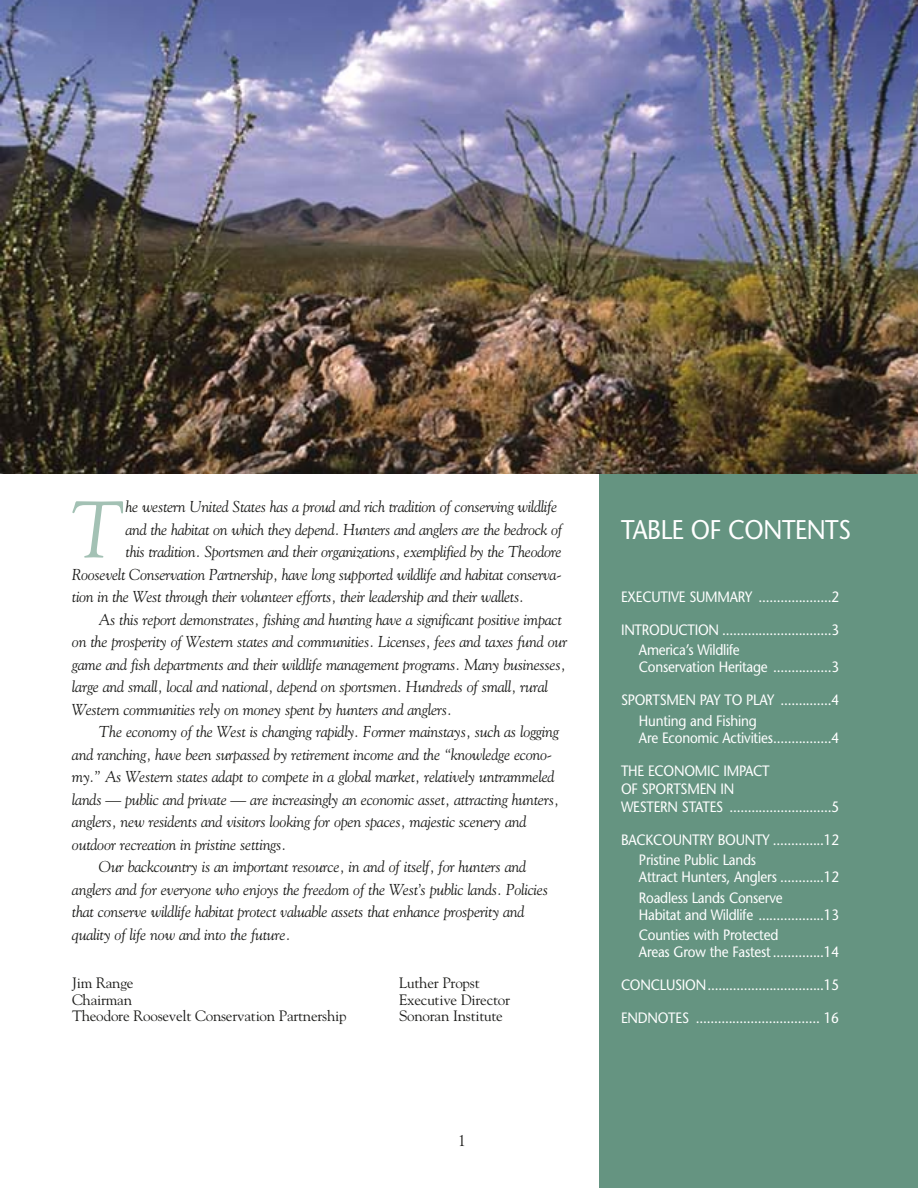
<style>
.page{position:relative;width:918px;height:1188px;background:#fff}
.page>*{position:absolute;margin:0;border:0;box-sizing:border-box;transform-origin:0 0}
.t1{font:italic 79.65px "Goudy";color:#a3c1b4}
.t2{font:27px "Stone Sans";letter-spacing:-.015em;color:#fff;scale:.9 1}
.t3{font:italic 15.75px "Goudy";letter-spacing:-.015em;color:#1b1b19}
.t4{font:15.75px "Goudy";color:#1b1b19}
.t5{font:15px/20.2px "Stone Sans";letter-spacing:-.015em;color:#fff;scale:.9 1}
.t6{font:15px/16.5px "Goudy";letter-spacing:-.015em;color:#1b1b19}
</style>
<div class="page">
<div style="left:599px;top:403px;width:319px;height:785px;background:#659481"></div>
<img style="left:1px;top:0;width:917px;height:474px">
<h1 class="t1" style="left:70px;top:498px;width:55px">T</h1>
<p class="t3" style="left:126px;top:501px;width:433px">he western United States has a proud and rich tradition of conserving wildlife</p>
<p class="t3" style="left:126px;top:523px;width:438px">and the habitat on which they depend. Hunters and anglers are the bedrock of</p>
<p class="t3" style="left:126px;top:546px;width:438px">this tradition. Sportsmen and their organizations, exemplified by the Theodore</p>
<p class="t3" style="left:72px;top:568px;width:491px">Roosevelt Conservation Partnership, have long supported wildlife and habitat conserva-</p>
<p class="t3" style="left:72px;top:591px;width:454px">tion in the West through their volunteer efforts, their leadership and their wallets.</p>
<p class="t3" style="left:99px;top:613px;width:464px">As this report demonstrates, fishing and hunting have a significant positive impact</p>
<p class="t3" style="left:72px;top:636px;width:497px">on the prosperity of Western states and communities. Licenses, fees and taxes fund our</p>
<p class="t3" style="left:72px;top:658px;width:495px">game and fish departments and their wildlife management programs. Many businesses,</p>
<p class="t3" style="left:72px;top:681px;width:478px">large and small, local and national, depend on sportsmen. Hundreds of small, rural</p>
<p class="t3" style="left:72px;top:703px;width:382px">Western communities rely on money spent by hunters and anglers.</p>
<p class="t3" style="left:99px;top:726px;width:461px">The economy of the West is changing rapidly. Former mainstays, such as logging</p>
<p class="t3" style="left:72px;top:748px;width:482px">and ranching, have been surpassed by retirement income and the “knowledge econo-</p>
<p class="t3" style="left:72px;top:771px;width:484px">my.” As Western states adapt to compete in a global market, relatively untrammeled</p>
<p class="t3" style="left:72px;top:793px;width:489px">lands — public and private — are increasingly an economic asset, attracting hunters,</p>
<p class="t3" style="left:72px;top:816px;width:456px">anglers, new residents and visitors looking for open spaces, majestic scenery and</p>
<p class="t3" style="left:72px;top:838px;width:216px">outdoor recreation in pristine settings.</p>
<p class="t3" style="left:99px;top:861px;width:429px">Our backcountry is an important resource, in and of itself, for hunters and</p>
<p class="t3" style="left:72px;top:883px;width:477px">anglers and for everyone who enjoys the freedom of the West’s public lands. Policies</p>
<p class="t3" style="left:72px;top:906px;width:454px">that conserve wildlife habitat protect valuable assets that enhance prosperity and</p>
<p class="t3" style="left:72px;top:928px;width:220px">quality of life now and into the future.</p>
<p class="t6" style="left:72px;top:976px;width:276px">Jim Range<br>Chairman<br>Theodore Roosevelt Conservation Partnership</p>
<p class="t6" style="left:399px;top:976px;width:113px">Luther Propst<br>Executive Director<br>Sonoran Institute</p>
<p class="t4" style="left:458px;top:1134px;width:9px">1</p>
<h2 class="t2" style="left:621px;top:519px;width:257px">TABLE OF CONTENTS</h2>
<p class="t5" style="left:621px;top:588px;width:244px">EXECUTIVE SUMMARY ....................2</p>
<p class="t5" style="left:639px;top:621px;width:224px;text-indent:-18px">INTRODUCTION ..............................3<br>America’s Wildlife</p>
<p class="t5" style="left:639px;top:659px;width:224px">Conservation Heritage ................3</p>
<p class="t5" style="left:639px;top:692px;width:224px;text-indent:-18px">SPORTSMEN PAY TO PLAY ..............4<br>Hunting and Fishing</p>
<p class="t5" style="left:639px;top:729px;width:224px">Are Economic Activities................4</p>
<p class="t5" style="left:621px;top:763px;width:244px;line-height:18px">THE ECONOMIC IMPACT<br>OF SPORTSMEN IN<br>WESTERN STATES ............................5</p>
<p class="t5" style="left:639px;top:831px;width:224px;text-indent:-18px">BACKCOUNTRY BOUNTY ..............12<br>Pristine Public Lands</p>
<p class="t5" style="left:639px;top:869px;width:224px">Attract Hunters, Anglers ............12<br>Roadless Lands Conserve</p>
<p class="t5" style="left:639px;top:906px;width:224px">Habitat and Wildlife ..................13<br>Counties with Protected</p>
<p class="t5" style="left:639px;top:944px;width:224px">Areas Grow the Fastest ..............14</p>
<p class="t5" style="left:621px;top:977px;width:244px">CONCLUSION................................15</p>
<p class="t5" style="left:621px;top:1010px;width:244px">ENDNOTES .................................. 16</p>
</div>
